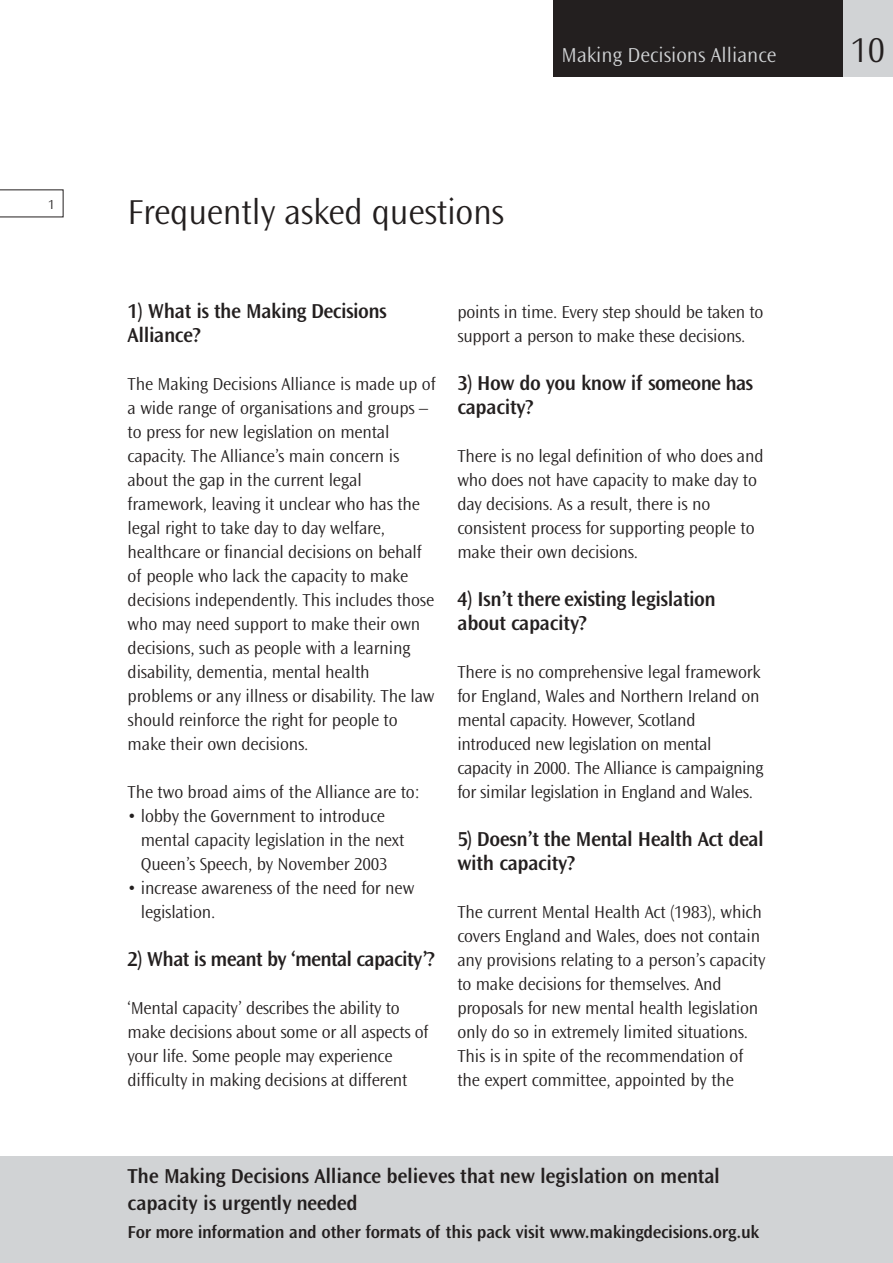
<style>
.page{position:relative;width:893px;height:1263px;background:#fff}
.page>*{position:absolute;margin:0;border:0;box-sizing:border-box;transform-origin:0 0}
.t1{font:300 36px "Ocean Sans";letter-spacing:-.01em;color:#231f1f}
.t2{font:600 21px/24px "Ocean Sans";letter-spacing:-.02em;color:#231f1f}
.t3{font:300 21px "Ocean Sans";color:#d1d3d5}
.t4{font:300 18px/24px "Ocean Sans";letter-spacing:-.01em;color:#231f1f}
.t5{font:600 18px "Ocean Sans";letter-spacing:-.01em;color:#231f1f}
.t6{font:300 13.5px "Ocean Sans";color:#231f1f}
</style>
<div class="page">
<div style="left:842px;top:0;width:50px;height:77px;background:#d1d3d5"></div>
<div style="left:553px;top:0;width:289px;height:77px;background:#231f1f"></div>
<div style="left:0;top:1157px;width:892px;height:106px;background:#d1d3d5"></div>
<svg style="left:0;top:189px;width:63px;height:28px"></svg>
<p class="t6" style="left:48px;top:199px;width:8px">1</p>
<h1 class="t1" style="left:128px;top:198px;width:378px">Frequently asked questions</h1>
<p class="t3" style="left:561px;top:48px;width:216px">Making Decisions Alliance</p>
<h1 class="t1" style="left:850px;top:36px;width:36px">10</h1>
<p class="t2" style="left:128px;top:301px;width:260px">1) What is the Making Decisions<br>Alliance?</p>
<p class="t4" style="left:128px;top:374px;width:309px">The Making Decisions Alliance is made up of a wide range of organisations and groups – to press for new legislation on mental capacity. The Alliance’s main concern is about the gap in the current legal framework, leaving it unclear who has the legal right to take day to day welfare, healthcare or financial decisions on behalf of people who lack the capacity to make decisions independently. This includes those who may need support to make their own decisions, such as people with a learning disability, dementia, mental health problems or any illness or disability. The law should reinforce the right for people to make their own decisions.</p>
<p class="t4" style="left:128px;top:782px;width:293px">The two broad aims of the Alliance are to:</p>
<p class="t4" style="left:141px;top:806px;width:265px;text-indent:-13px">• lobby the Government to introduce mental capacity legislation in the next<br>Queen’s Speech, by November 2003</p>
<p class="t4" style="left:141px;top:878px;width:275px;text-indent:-13px">• increase awareness of the need for new legislation.</p>
<p class="t2" style="left:128px;top:949px;width:309px">2) What is meant by ‘mental capacity’?</p>
<p class="t4" style="left:128px;top:998px;width:302px">‘Mental capacity’ describes the ability to make decisions about some or all aspects of your life. Some people may experience difficulty in making decisions at different</p>
<p class="t4" style="left:457px;top:302px;width:308px">points in time. Every step should be taken to support a person to make these decisions.</p>
<p class="t2" style="left:457px;top:373px;width:297px">3) How do you know if someone has capacity?</p>
<p class="t4" style="left:457px;top:446px;width:308px">There is no legal definition of who does and who does not have capacity to make day to day decisions. As a result, there is no consistent process for supporting people to make their own decisions.</p>
<p class="t2" style="left:457px;top:589px;width:260px">4) Isn’t there existing legislation about capacity?</p>
<p class="t4" style="left:457px;top:662px;width:307px">There is no comprehensive legal framework for England, Wales and Northern Ireland on mental capacity. However, Scotland introduced new legislation on mental capacity in 2000. The Alliance is campaigning for similar legislation in England and Wales.</p>
<p class="t2" style="left:457px;top:829px;width:308px">5) Doesn’t the Mental Health Act deal with capacity?</p>
<p class="t4" style="left:457px;top:902px;width:310px">The current Mental Health Act (1983), which covers England and Wales, does not contain any provisions relating to a person’s capacity to make decisions for themselves. And proposals for new mental health legislation only do so in extremely limited situations.<br>This is in spite of the recommendation of the expert committee, appointed by the</p>
<p class="t2" style="left:128px;top:1165px;width:594px;line-height:27px">The Making Decisions Alliance believes that new legislation on mental capacity is urgently needed</p>
<p class="t5" style="left:128px;top:1226px;width:633px">For more information and other formats of this pack visit www.makingdecisions.org.uk</p>
</div>
